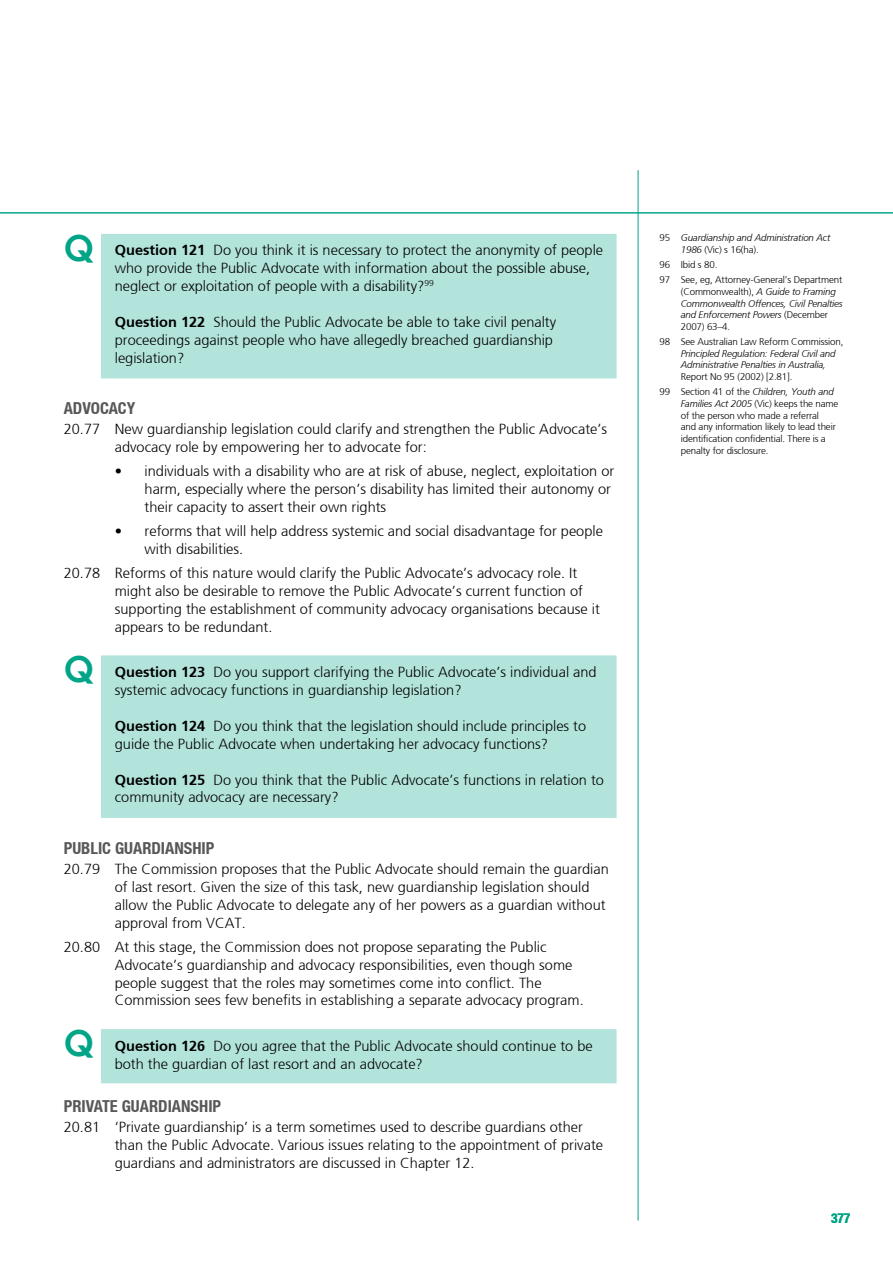
<style>
.page{position:relative;width:893px;height:1263px;background:#fff}
.page>*{position:absolute;margin:0;border:0;box-sizing:border-box;transform-origin:0 0}
.t1{font:700 36px "Century Gothic";color:#00a486}
.t2{font:700 condensed 16.5px "Helvetica Neue LT";color:#58585a}
.t3{font:300 14.55px/17.9px "Frutiger";color:#000}
.t4{font:700 condensed 13.5px "Helvetica Neue LT";color:#00a486}
.t5{font:300 9.75px/11.7px "Frutiger";letter-spacing:-.015em;color:#000}
.t6{font:italic 300 9.75px/11.7px "Frutiger";letter-spacing:-.015em;color:#000}
.s1{font-weight:700}
.s2{font-style:normal}
.s3{font-style:italic}
</style>
<div class="page">
<hr style="left:0;top:213px;width:893px;height:1px;background:#00a486">
<hr style="left:638px;top:170px;width:1px;height:1050px;background:#00a486">
<div style="left:101px;top:1029px;width:516px;height:54px;background:#b3e4db"></div>
<div style="left:101px;top:655px;width:516px;height:163px;background:#b3e4db;border:2px solid #b3e4db"></div>
<div style="left:101px;top:234px;width:516px;height:144px;background:#b3e4db"></div>
<h1 class="t1" style="left:64px;top:220px;width:32px">Q</h1>
<p class="t3" style="left:115px;top:242px;width:490px"><span class="s1">Question 121</span> Do you think it is necessary to protect the anonymity of people who provide the Public Advocate with information about the possible abuse, neglect or exploitation of people with a disability?<sup>99</sup></p>
<p class="t3" style="left:115px;top:313px;width:443px"><span class="s1">Question 122</span> Should the Public Advocate be able to take civil penalty proceedings against people who have allegedly breached guardianship legislation?</p>
<p class="t2" style="left:64px;top:398px;width:19px">ADVOCACY</p>
<p class="t3" style="left:115px;top:420px;width:494px;text-indent:-51px">20.77 New guardianship legislation could clarify and strengthen the Public Advocate’s advocacy role by empowering her to advocate for:</p>
<p class="t3" style="left:145px;top:463px;width:471px;text-indent:-30px">• individuals with a disability who are at risk of abuse, neglect, exploitation or harm, especially where the person’s disability has limited their autonomy or their capacity to assert their own rights</p>
<p class="t3" style="left:145px;top:522px;width:460px;text-indent:-30px">• reforms that will help address systemic and social disadvantage for people with disabilities.</p>
<p class="t3" style="left:115px;top:565px;width:487px;text-indent:-51px">20.78 Reforms of this nature would clarify the Public Advocate’s advocacy role. It might also be desirable to remove the Public Advocate’s current function of supporting the establishment of community advocacy organisations because it appears to be redundant.</p>
<p class="t3" style="left:115px;top:664px;width:483px"><span class="s1">Question 123</span> Do you support clarifying the Public Advocate’s individual and systemic advocacy functions in guardianship legislation?</p>
<p class="t3" style="left:115px;top:717px;width:473px"><span class="s1">Question 124</span> Do you think that the legislation should include principles to guide the Public Advocate when undertaking her advocacy functions?</p>
<p class="t3" style="left:115px;top:771px;width:491px"><span class="s1">Question 125</span> Do you think that the Public Advocate’s functions in relation to community advocacy are necessary?</p>
<p class="t2" style="left:64px;top:838px;width:79px">PUBLIC GUARDIANSHIP</p>
<p class="t3" style="left:115px;top:860px;width:496px;text-indent:-51px">20.79 The Commission proposes that the Public Advocate should remain the guardian of last resort. Given the size of this task, new guardianship legislation should allow the Public Advocate to delegate any of her powers as a guardian without approval from VCAT.</p>
<p class="t3" style="left:115px;top:938px;width:470px;text-indent:-51px">20.80 At this stage, the Commission does not propose separating the Public Advocate’s guardianship and advocacy responsibilities, even though some people suggest that the roles may sometimes come into conflict. The Commission sees few benefits in establishing a separate advocacy program.</p>
<p class="t3" style="left:115px;top:1037px;width:479px"><span class="s1">Question 126</span> Do you agree that the Public Advocate should continue to be both the guardian of last resort and an advocate?</p>
<p class="t2" style="left:64px;top:1096px;width:17px">PRIVATE</p>
<p class="t2" style="left:122px;top:1096px;width:28px">GUARDIANSHIP</p>
<p class="t3" style="left:115px;top:1118px;width:490px;text-indent:-51px">20.81 ‘Private guardianship’ is a term sometimes used to describe guardians other than the Public Advocate. Various issues relating to the appointment of private guardians and administrators are discussed in Chapter 12.</p>
<h1 class="t1" style="left:64px;top:642px;width:32px">Q</h1>
<h1 class="t1" style="left:64px;top:1016px;width:32px">Q</h1>
<p class="t6" style="left:681px;top:232px;width:151px;text-indent:-21px"><span class="s2">95</span> Guardianship and Administration Act<br>1986 <span class="s2">(Vic) s 16(ha).</span></p>
<p class="t5" style="left:659px;top:257px;width:184px;line-height:15.1px">96 Ibid s 80.<br>97 See, eg, Attorney-General’s Department</p>
<p class="t6" style="left:681px;top:286px;width:163px"><span class="s2">(Commonwealth),</span> A Guide to Framing<br>Commonwealth Offences, Civil Penalties and Enforcement Powers <span class="s2">(December<br>2007) 63–4.</span></p>
<p class="t5" style="left:659px;top:336px;width:185px">98 See Australian Law Reform Commission,</p>
<p class="t6" style="left:681px;top:348px;width:156px">Principled Regulation: Federal Civil and<br>Administrative Penalties in Australia,</p>
<p class="t5" style="left:659px;top:369px;width:176px;line-height:15.1px;text-indent:21px">Report No 95 (2002) [2.81].<br>99 Section 41 of the <span class="s3">Children, Youth and</span></p>
<p class="t5" style="left:681px;top:398px;width:159px"><span class="s3">Families Act 2005</span> (Vic) keeps the name of the person who made a referral<br>and any information likely to lead their identification confidential. There is a penalty for disclosure.</p>
<p class="t4" style="left:831px;top:1209px;width:21px">377</p>
</div>
